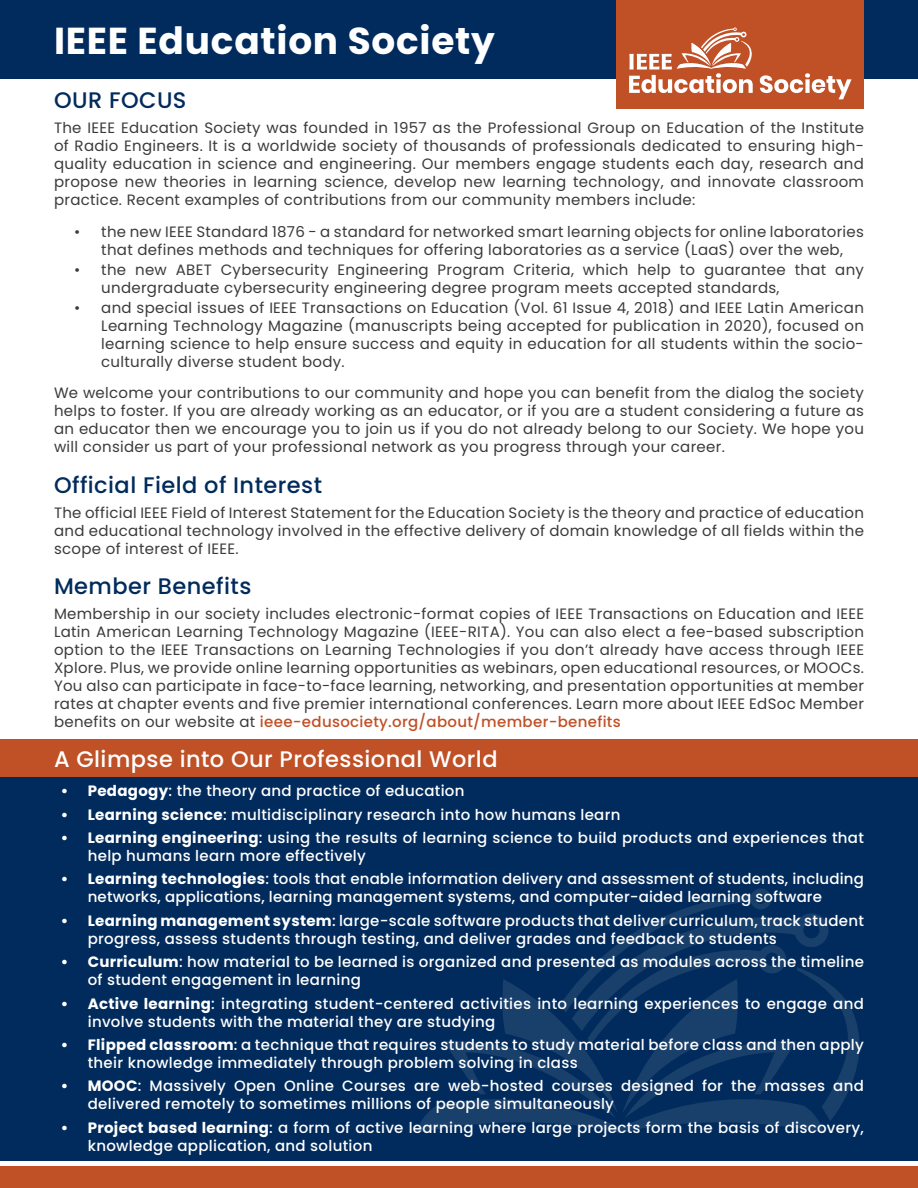
<style>
.page{position:relative;width:918px;height:1188px;background:#fff}
.page>*{position:absolute;margin:0;border:0;box-sizing:border-box;transform-origin:0 0}
.t1{font:700 37.5px "Poppins";letter-spacing:.02em;color:#fff}
.t2{font:500 22.5px "Poppins";letter-spacing:.02em;color:#002b5c}
.t3{font:500 22.5px "Poppins";letter-spacing:.02em;color:#fff}
.t4{font:15px/18px "Poppins";letter-spacing:.02em;color:#3a3b3a;text-align:justify}
.t5{font:500 15px/18px "Poppins";letter-spacing:.02em;color:#fff}
.s1{font-weight:500;color:#c05026}
.s2{font-weight:700}
</style>
<div class="page">
<div style="left:0;top:1166px;width:918px;height:22px;background:#c05026"></div>
<div style="left:0;top:0;width:918px;height:79px;background:#002b5c"></div>
<div style="left:617px;top:0;width:247px;height:108px;background:#c05026"></div>
<div style="left:0;top:764px;width:918px;height:396px;background:#002b5c"></div>
<div style="left:0;top:740px;width:918px;height:37px;background:#c05026"></div>
<svg style="left:415px;top:888px;width:445px;height:245px"></svg>
<svg style="left:760px;top:73px;width:92px;height:26px"></svg>
<svg style="left:629px;top:27px;width:124px;height:66px"></svg>
<h1 class="t1" style="left:54px;top:19px;width:442px">IEEE Education Society</h1>
<h2 class="t2" style="left:54px;top:87px;width:134px">OUR FOCUS</h2>
<p class="t4" style="left:54px;top:119px;width:812px">The IEEE Education Society was founded in 1957 as the Professional Group on Education of the Institute of Radio Engineers. It is a worldwide society of thousands of professionals dedicated to ensuring high&shy;quality education in science and engineering. Our members engage students each day, research and propose new theories in learning science, develop new learning technology, and innovate classroom practice. Recent examples of contributions from our community members include:</p>
<p class="t4" style="left:74px;top:222px;width:791px;text-align:center">• the new IEEE Standard 1876 - a standard for networked smart learning objects for online laboratories that defines methods and techniques for offering laboratories as a service (LaaS) over the web,</p>
<p class="t4" style="left:101px;top:261px;width:764px;text-indent:-27px">• the new ABET Cybersecurity Engineering Program Criteria, which help to guarantee that any undergraduate cybersecurity engineering degree program meets accepted standards,</p>
<p class="t4" style="left:101px;top:299px;width:764px;text-indent:-27px">• and special issues of IEEE Transactions on Education (Vol. 61 Issue 4, 2018) and IEEE Latin American Learning Technology Magazine (manuscripts being accepted for publication in 2020), focused on learning science to help ensure success and equity in education for all students within the socio&shy;culturally diverse student body.</p>
<p class="t4" style="left:54px;top:384px;width:812px">We welcome your contributions to our community and hope you can benefit from the dialog the society helps to foster. If you are already working as an educator, or if you are a student considering a future as an educator then we encourage you to join us if you do not already belong to our Society. We hope you will consider us part of your professional network as you progress through your career.</p>
<h2 class="t2" style="left:54px;top:472px;width:270px">Official Field of Interest</h2>
<p class="t4" style="left:54px;top:504px;width:812px">The official IEEE Field of Interest Statement for the Education Society is the theory and practice of education and educational technology involved in the effective delivery of domain knowledge of all fields within the scope of interest of IEEE.</p>
<h2 class="t2" style="left:54px;top:573px;width:199px">Member Benefits</h2>
<p class="t4" style="left:54px;top:605px;width:812px">Membership in our society includes electronic-format copies of IEEE Transactions on Education and IEEE Latin American Learning Technology Magazine (IEEE-RITA). You can also elect a fee-based subscription option to the IEEE Transactions on Learning Technologies if you don’t already have access through IEEE Xplore. Plus, we provide online learning opportunities as webinars, open educational resources, or MOOCs.<br>You also can participate in face-to-face learning, networking, and presentation opportunities at member rates at chapter events and five premier international conferences. Learn more about IEEE EdSoc Member benefits on our website at <span class="s1">ieee-edusociety.org/about/member-benefits</span></p>
<h2 class="t3" style="left:54px;top:747px;width:445px">A Glimpse into Our Professional World</h2>
<p class="t5" style="left:61px;top:782px;width:405px"><span class="s2">• Pedagogy</span>: the theory and practice of education</p>
<p class="t5" style="left:61px;top:805px;width:561px"><span class="s2">• Learning science</span>: multidisciplinary research into how humans learn</p>
<p class="t5" style="left:88px;top:829px;width:778px;text-indent:-27px"><span class="s2">• Learning engineering</span>: using the results of learning science to build products and experiences that help humans learn more effectively</p>
<p class="t5" style="left:88px;top:870px;width:778px;text-indent:-27px"><span class="s2">• Learning technologies</span>: tools that enable information delivery and assessment of students, including networks, applications, learning management systems, and computer-aided learning software</p>
<p class="t5" style="left:88px;top:912px;width:778px;text-indent:-27px"><span class="s2">• Learning management system</span>: large-scale software products that deliver curriculum, track student progress, assess students through testing, and deliver grades and feedback to students</p>
<p class="t5" style="left:88px;top:953px;width:778px;text-indent:-27px"><span class="s2">• Curriculum</span>: how material to be learned is organized and presented as modules across the timeline of student engagement in learning</p>
<p class="t5" style="left:88px;top:994px;width:778px;text-indent:-27px"><span class="s2">• Active learning</span>: integrating student-centered activities into learning experiences to engage and involve students with the material they are studying</p>
<p class="t5" style="left:88px;top:1036px;width:778px;text-indent:-27px"><span class="s2">• Flipped classroom</span>: a technique that requires students to study material before class and then apply their knowledge immediately through problem solving in class</p>
<p class="t5" style="left:88px;top:1077px;width:778px;text-indent:-27px"><span class="s2">• MOOC</span>: Massively Open Online Courses are web-hosted courses designed for the masses and delivered remotely to sometimes millions of people simultaneously</p>
<p class="t5" style="left:88px;top:1119px;width:778px;text-indent:-27px"><span class="s2">• Project based learning</span>: a form of active learning where large projects form the basis of discovery, knowledge application, and solution</p>
</div>
